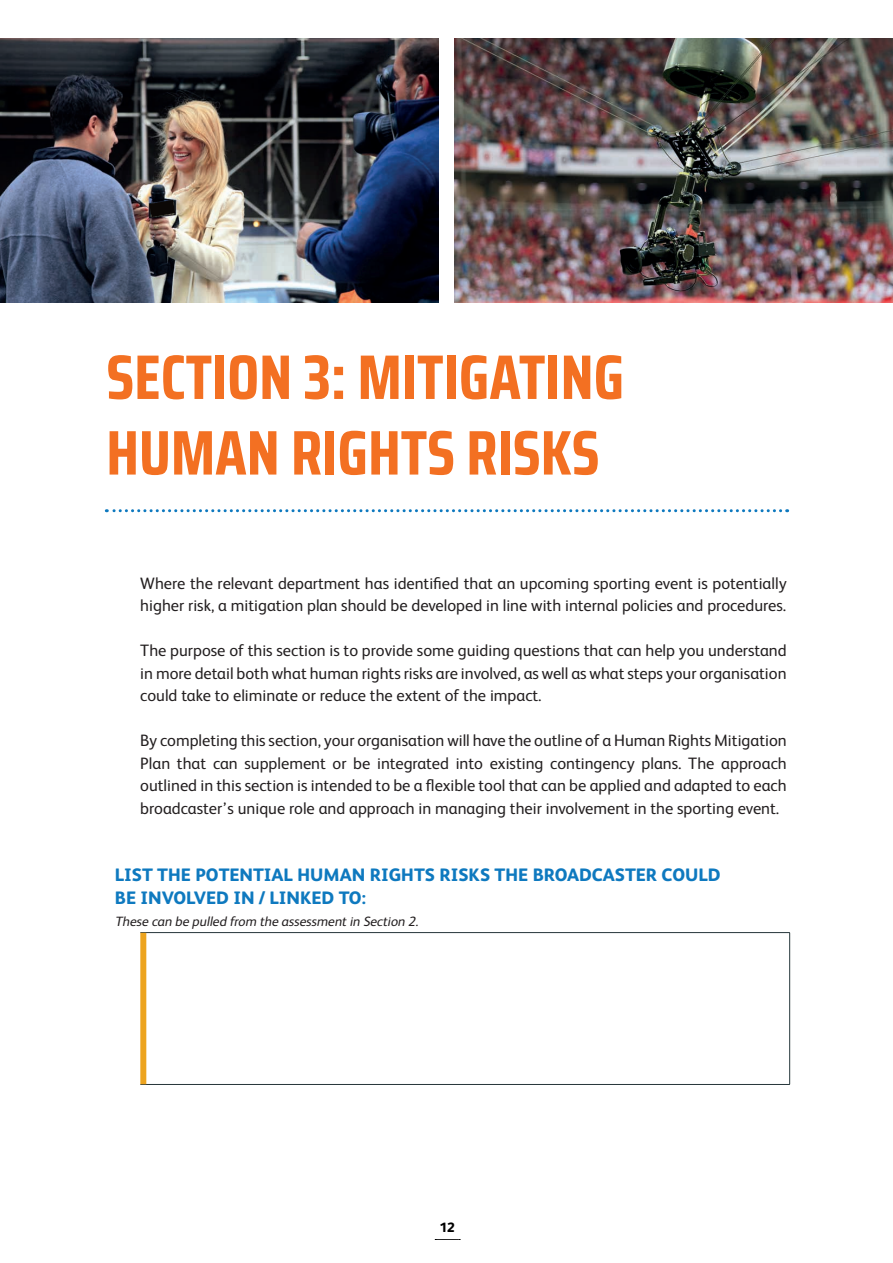
<style>
.page{position:relative;width:893px;height:1263px;background:#fff}
.page>*{position:absolute;margin:0;border:0;box-sizing:border-box;transform-origin:0 0}
.t1{font:700 63px/75.6px "Saira Condensed";color:#f37022}
.t2{font:800 18px/22.5px "FS Albert";color:#0e79bf}
.t3{font:16.5px/22.5px "FS Albert";color:#231f20;text-align:justify}
.t4{font:italic 13.5px "FS Albert";color:#231f20}
.t5{font:800 13.5px "FS Albert";color:#000}
</style>
<div class="page">
<svg style="left:435px;top:1239px;width:25px;height:1px"></svg>
<svg style="left:106px;top:509px;width:675px;height:3px"></svg>
<hr style="left:789px;top:933px;width:1px;height:151px;background:#26363a">
<hr style="left:140px;top:1084px;width:650px;height:1px;background:#26363a">
<hr style="left:140px;top:932px;width:650px;height:1px;background:#26363a">
<div style="left:140px;top:933px;width:6px;height:151px;background:#eda41f"></div>
<img style="left:0;top:38px;width:438px;height:265px">
<img style="left:455px;top:38px;width:438px;height:265px">
<svg style="left:149px;top:200px;width:26px;height:17px"></svg>
<h1 class="t1" style="left:106px;top:339px;width:519px">SECTION 3: MITIGATING<br>HUMAN RIGHTS RISKS</h1>
<p class="t3" style="left:140px;top:571px;width:648px">Where the relevant department has identified that an upcoming sporting event is potentially higher risk, a mitigation plan should be developed in line with internal policies and procedures.</p>
<p class="t3" style="left:140px;top:639px;width:648px">The purpose of this section is to provide some guiding questions that can help you understand in more detail both what human rights risks are involved, as well as what steps your organisation could take to eliminate or reduce the extent of the impact.</p>
<p class="t3" style="left:140px;top:729px;width:648px">By completing this section, your organisation will have the outline of a Human Rights Mitigation Plan that can supplement or be integrated into existing contingency plans. The approach outlined in this section is intended to be a flexible tool that can be applied and adapted to each broadcaster’s unique role and approach in managing their involvement in the sporting event.</p>
<p class="t2" style="left:115px;top:863px;width:607px">LIST THE POTENTIAL HUMAN RIGHTS RISKS THE BROADCASTER COULD<br>BE INVOLVED IN / LINKED TO:</p>
<p class="t4" style="left:115px;top:913px;width:308px">These can be pulled from the assessmentin Section 2.</p>
<p class="t5" style="left:439px;top:1218px;width:17px">12</p>
</div>
